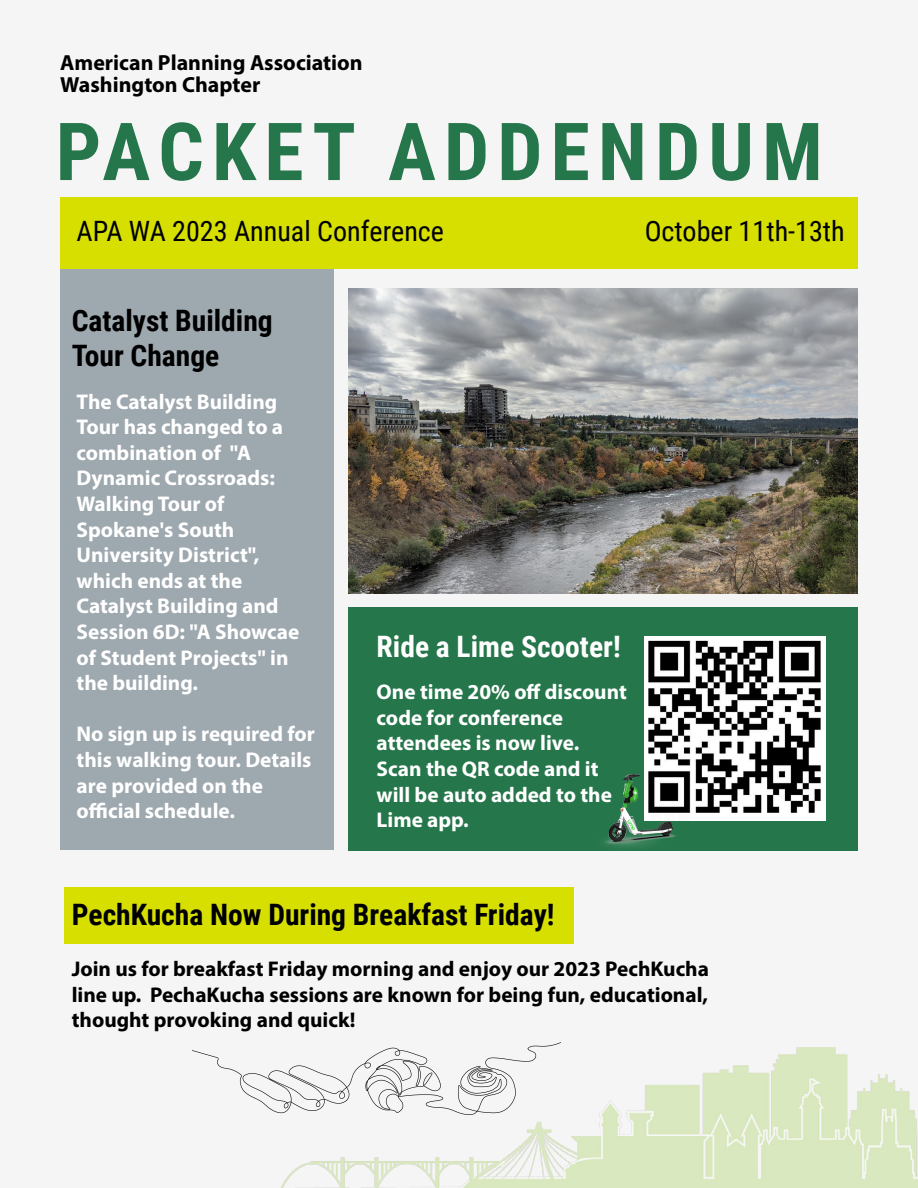
<style>
.page{position:relative;width:918px;height:1188px;background:#f5f5f5}
.page>*{position:absolute;margin:0;border:0;box-sizing:border-box;transform-origin:0 0}
.t1{font:700 80.1px "Roboto Condensed";letter-spacing:.1em;color:#25764a}
.t2{font:700 29.55px/35.4px "Roboto Condensed";color:#000}
.t3{font:700 29.55px "Roboto Condensed";color:#fff}
.t4{font:28.05px "Roboto Condensed";color:#000}
.t5{font:700 21.9px/22px "Myriad Pro";color:#000}
.t6{font:700 21.3px/25.7px "Myriad Pro";color:#fff}
.t7{font:700 21.3px/25.7px "Myriad Pro";color:#000;text-align:justify}
</style>
<div class="page">
<div style="left:349px;top:607px;width:509px;height:243px;background:#25764a"></div>
<div style="left:60px;top:268px;width:274px;height:582px;background:#9ea8af"></div>
<div style="left:60px;top:197px;width:798px;height:71px;background:#d6df00"></div>
<div style="left:64px;top:888px;width:510px;height:56px;background:#d6df00"></div>
<img style="left:281px;top:1048px;width:637px;height:140px">
<img style="left:349px;top:288px;width:509px;height:306px">
<img style="left:604px;top:768px;width:72px;height:80px">
<img style="left:645px;top:637px;width:181px;height:184px">
<img style="left:193px;top:1042px;width:368px;height:119px">
<p class="t5" style="left:60px;top:51px;width:304px">American Planning Association<br>Washington Chapter</p>
<h1 class="t1" style="left:56px;top:95px;width:769px">PACKET ADDENDUM</h1>
<h3 class="t4" style="left:77px;top:211px;width:369px">APA WA 2023 Annual Conference</h3>
<h3 class="t4" style="left:645px;top:211px;width:202px">October 11th-13th</h3>
<h2 class="t2" style="left:72px;top:302px;width:202px">Catalyst Building<br>Tour Change</h2>
<p class="t6" style="left:77px;top:388px;width:224px">The Catalyst Building<br>Tour has changed to a combination of "A<br>Dynamic Crossroads:<br>Walking Tour of<br>Spokane's South<br>University District", which ends at the<br>Catalyst Building and<br>Session 6D: "A Showcae of Student Projects" in the building.</p>
<p class="t6" style="left:77px;top:721px;width:240px">No sign up is required for this walking tour. Details are provided on the official schedule.</p>
<h2 class="t3" style="left:377px;top:626px;width:246px">Ride a Lime Scooter!</h2>
<p class="t6" style="left:377px;top:679px;width:252px">One time 20% off discount code for conference attendees is now live.<br>Scan the QR code and it will be auto added to the<br>Lime app.</p>
<h2 class="t2" style="left:72px;top:895px;width:484px">PechKucha Now During Breakfast Friday!</h2>
<p class="t7" style="left:72px;top:955px;width:639px">Join us for breakfast Friday morning and enjoy our 2023 PechKucha line up. PechaKucha sessions are known for being fun, educational, thought provoking and quick!</p>
</div>
